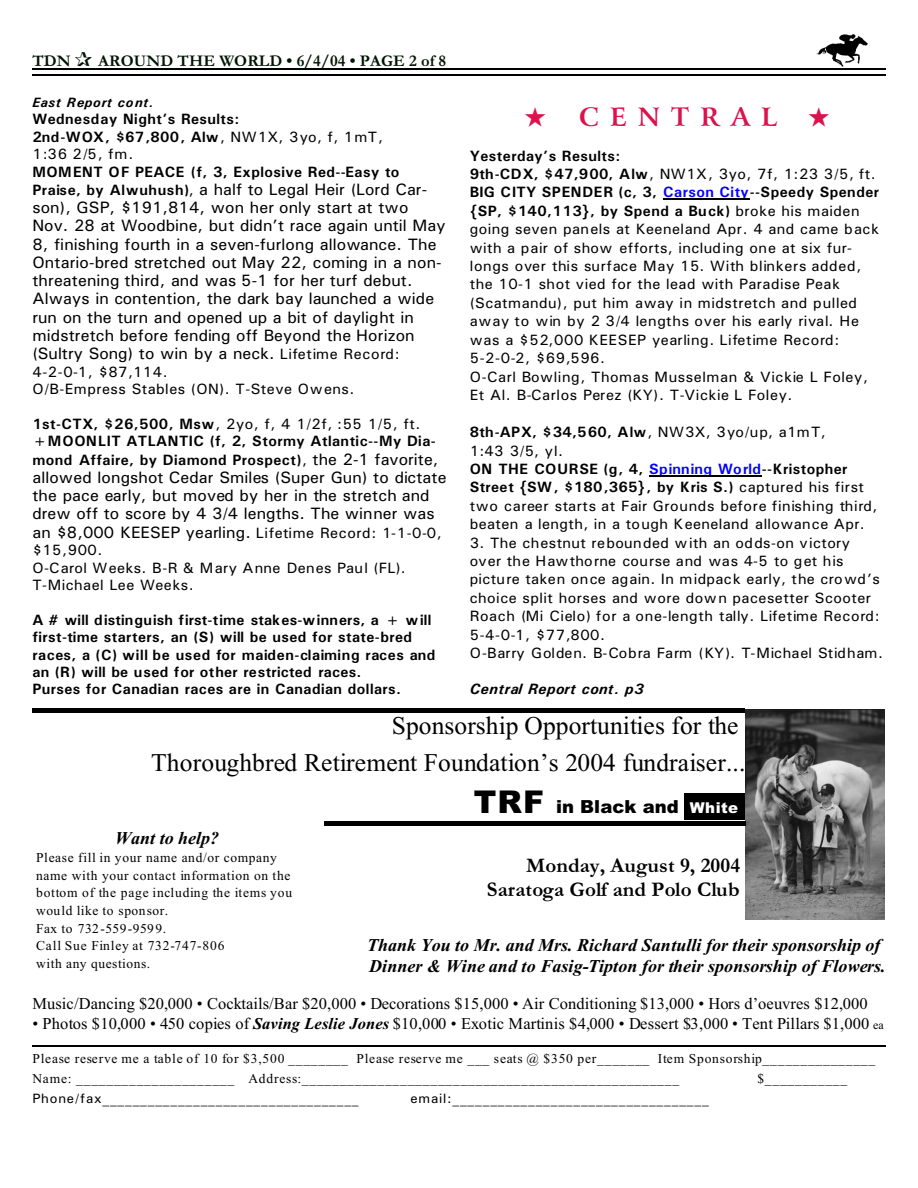
<style>
.page{position:relative;width:918px;height:1188px;background:#fff}
.page>*{position:absolute;margin:0;border:0;box-sizing:border-box;transform-origin:0 0}
.t1{font:25.5px/36.3px "Times New Roman";letter-spacing:.005em;color:#000;text-align:right}
.t2{font:700 25.5px "Arrus BT";letter-spacing:.43em;color:#db124d}
.t3{font:700 21px/23.7px "Garamond";letter-spacing:.005em;color:#000;text-align:right}
.t4{font:italic 700 18px/20.9px "Times New Roman";color:#000}
.t5{font:900 18px "Arial";letter-spacing:.005em;color:#000}
.t6{font:16.5px/18.3px "Univers";letter-spacing:.005em;color:#000}
.t7{font:16.5px "Times New Roman";letter-spacing:.005em;color:#000}
.t8{font:700 16.5px "Garamond";letter-spacing:.005em;color:#001400}
.t9{font:15px/18.5px "Univers";letter-spacing:.03em;color:#000}
.t10{font:700 15px/17.2px "Univers";letter-spacing:.03em;color:#000}
.t11{font:italic 700 15px "Univers";letter-spacing:.04em;color:#000}
.t12{font:13.5px/17.7px "Times New Roman";letter-spacing:.045em;color:#000}
.t13{font:13.5px "Univers";letter-spacing:.06em;color:#000}
.t14{font:italic 700 13.5px "Univers";letter-spacing:.045em;color:#000}
.s1{font-weight:400}
.s2{font-weight:700;font-size:15px}
.s3{font-size:15px}
.s4{font-weight:400;font-size:16.5px}
.s5{font-weight:700}
.s6{font-weight:700;color:#00f}
.s7{font-size:31.35px}
.s8{font-size:15px;color:#fff}
.s9{font-weight:700;font-style:italic}
.s10{font-size:12px}
</style>
<div class="page">
<img style="left:817px;top:35px;width:51px;height:31px">
<hr style="left:32px;top:68px;width:853px;height:1px;background:#000">
<hr style="left:32px;top:75px;width:853px;height:1px;background:#000">
<img style="left:745px;top:709px;width:140px;height:210px">
<div style="left:684px;top:794px;width:61px;height:25px;background:#000"></div>
<hr style="left:32px;top:708px;width:713px;height:4px;background:#000">
<hr style="left:324px;top:821px;width:421px;height:4px;background:#000">
<hr style="left:32px;top:1045px;width:853px;height:2px;background:#000">
<hr style="left:663px;top:199px;width:87px;height:1px;background:#000">
<hr style="left:649px;top:475px;width:113px;height:1px;background:#000">
<p class="t8" style="left:32px;top:55px;width:40px">TDN</p>
<p class="t8" style="left:98px;top:55px;width:349px">AROUND THE WORLD • 6/4/04 • PAGE 2 of 8</p>
<p class="t14" style="left:32px;top:98px;width:123px">East Report cont.</p>
<p class="t10" style="left:32px;top:112px;width:352px">Wednesday Night’s Results:<br>2nd-WOX, $67,800, Alw<span class="s1">, NW1X, 3yo, f, 1mT,<br>1:36 2/5, fm.</span></p>
<p class="t10" style="left:32px;top:164px;width:369px">MOMENT OF PEACE (f, 3, Explosive Red--Easy to</p>
<p class="t6" style="left:32px;top:181px;width:415px"><span class="s2">Praise, by Alwuhush)</span><span class="s3">,</span> a half to Legal Heir (Lord Car&shy;son), GSP, $191,814, won her only start at two Nov. 28 at Woodbine, but didn’t race again until May 8, finishing fourth in a seven-furlong allowance. The Ontario-bred stretched out May 22, coming in a non&shy;threatening third, and was 5-1 for her turf debut.<br>Always in contention, the dark bay launched a wide run on the turn and opened up a bit of daylight in midstretch before fending off Beyond the Horizon (Sultry Song) to win by a neck. <span class="s3">Lifetime Record:</span></p>
<p class="t9" style="left:32px;top:364px;width:324px;line-height:17.4px">4-2-0-1, $87,114.<br>O/B-Empress Stables (ON). T-Steve Owens.</p>
<p class="t10" style="left:32px;top:416px;width:407px;line-height:17.7px">1st-CTX, $26,500, Msw<span class="s1">, 2yo, f, 4 1/2f, :55 1/5, ft. </span>+MOONLIT ATLANTIC (f, 2, Stormy Atlantic--My Dia&shy;mond Affaire, by Diamond Prospect)<span class="s1">,</span> <span class="s4">the 2-1 favorite,</span></p>
<p class="t6" style="left:32px;top:470px;width:416px">allowed longshot Cedar Smiles (Super Gun) to dictate the pace early, but moved by her in the stretch and drew off to score by 4 3/4 lengths. The winner was an $8,000 KEESEP yearling. <span class="s3">Lifetime Record: 1-1-0-0,</span></p>
<p class="t9" style="left:32px;top:543px;width:375px;line-height:17.4px">$15,900.<br>O-Carol Weeks. B-R &amp; Mary Anne Denes Paul (FL).<br>T-Michael Lee Weeks.</p>
<p class="t10" style="left:32px;top:613px;width:405px">A # will distinguish first-time stakes-winners, a + will first-time starters, an (S) will be used for state-bred races, a (C) will be used for maiden-claiming races and an (R) will be used for other restricted races.<br>Purses for Canadian races are in Canadian dollars.</p>
<h1 class="t2" style="left:525px;top:107px;width:254px">★ CENTRAL</h1>
<p class="t9" style="left:470px;top:148px;width:411px"><span class="s5">Yesterday’s Results:<br>9th-CDX, $47,900, Alw</span>, NW1X, 3yo, 7f, 1:23 3/5, ft.<br><span class="s5">BIG CITY SPENDER (c, 3,</span> <span class="s6">Carson City</span><span class="s5">--Speedy Spender {SP, $140,113}, by Spend a Buck)</span> broke his maiden going seven panels at Keeneland Apr. 4 and came back with a pair of show efforts, including one at six fur&shy;longs over this surface May 15. With blinkers added, the 10-1 shot vied for the lead with Paradise Peak (Scatmandu), put him away in midstretch and pulled away to win by 2 3/4 lengths over his early rival. He was a $52,000 KEESEP yearling. Lifetime Record:<br>5-2-0-2, $69,596.<br>O-Carl Bowling, Thomas Musselman &amp; Vickie L Foley, Et Al. B-Carlos Perez (KY). T-Vickie L Foley.</p>
<p class="t9" style="left:470px;top:424px;width:409px"><span class="s5">8th-APX, $34,560, Alw</span>, NW3X, 3yo/up, a1mT,<br>1:43 3/5, yl.<br><span class="s5">ON THE COURSE (g, 4,</span> <span class="s6">Spinning World</span><span class="s5">--Kristopher Street {SW, $180,365}, by Kris S.)</span> captured his first two career starts at Fair Grounds before finishing third, beaten a length, in a tough Keeneland allowance Apr.</p>
<p class="t9" style="left:470px;top:535px;width:415px">3. The chestnut rebounded with an odds-on victory over the Hawthorne course and was 4-5 to get his picture taken once again. In midpack early, the crowd’s choice split horses and wore down pacesetter Scooter Roach (Mi Cielo) for a one-length tally. Lifetime Record:<br>5-4-0-1, $77,800.<br>O-Barry Golden. B-Cobra Farm (KY). T-Michael Stidham.</p>
<p class="t11" style="left:470px;top:684px;width:176px">Central Report cont. p3</p>
<h1 class="t1" style="left:151px;top:710px;width:596px">Sponsorship Opportunities for the<br>Thoroughbred Retirement Foundation’s 2004 fundraiser...</h1>
<p class="t5" style="left:474px;top:800px;width:266px"><span class="s7">TRF</span> in Black and <span class="s8">White</span></p>
<p class="t4" style="left:115px;top:830px;width:106px">Want to help?</p>
<p class="t12" style="left:36px;top:850px;width:257px">Please fill in your name and/or company name with your contact information on the bottom of the page including the items you would like to sponsor.<br>Fax to 732-559-9599.<br>Call Sue Finley at 732-747-806<br>with any questions.</p>
<h2 class="t3" style="left:487px;top:856px;width:255px">Monday, August 9, 2004<br>Saratoga Golf and Polo Club</h2>
<p class="t4" style="left:367px;top:936px;width:520px">Thank You to Mr. and Mrs. Richard Santulli for their sponsorship of<br>Dinner &amp; Wine and to Fasig-Tipton for their sponsorship of Flowers.</p>
<p class="t7" style="left:32px;top:997px;width:837px">Music/Dancing $20,000 • Cocktails/Bar $20,000 • Decorations $15,000 • Air Conditioning $13,000 • Hors d’oeuvres $12,000</p>
<p class="t7" style="left:32px;top:1017px;width:853px">• Photos $10,000 • 450 copies of <span class="s9">Saving Leslie Jones</span> $10,000 • Exotic Martinis $4,000 • Dessert $3,000 • Tent Pillars $1,000 <span class="s10">ea</span></p>
<p class="t12" style="left:32px;top:1050px;width:844px;line-height:19.2px">Please reserve me a table of 10 for $3,500 ________ Please reserve me ___ seats @ $350 per_______ Item Sponsorship_______________<br>Name: _____________________ Address:__________________________________________________</p>
<p class="t12" style="left:757px;top:1070px;width:91px">$___________</p>
<p class="t13" style="left:32px;top:1093px;width:328px">Phone/fax__________________________________</p>
<p class="t13" style="left:410px;top:1093px;width:300px">email:__________________________________</p>
</div>
